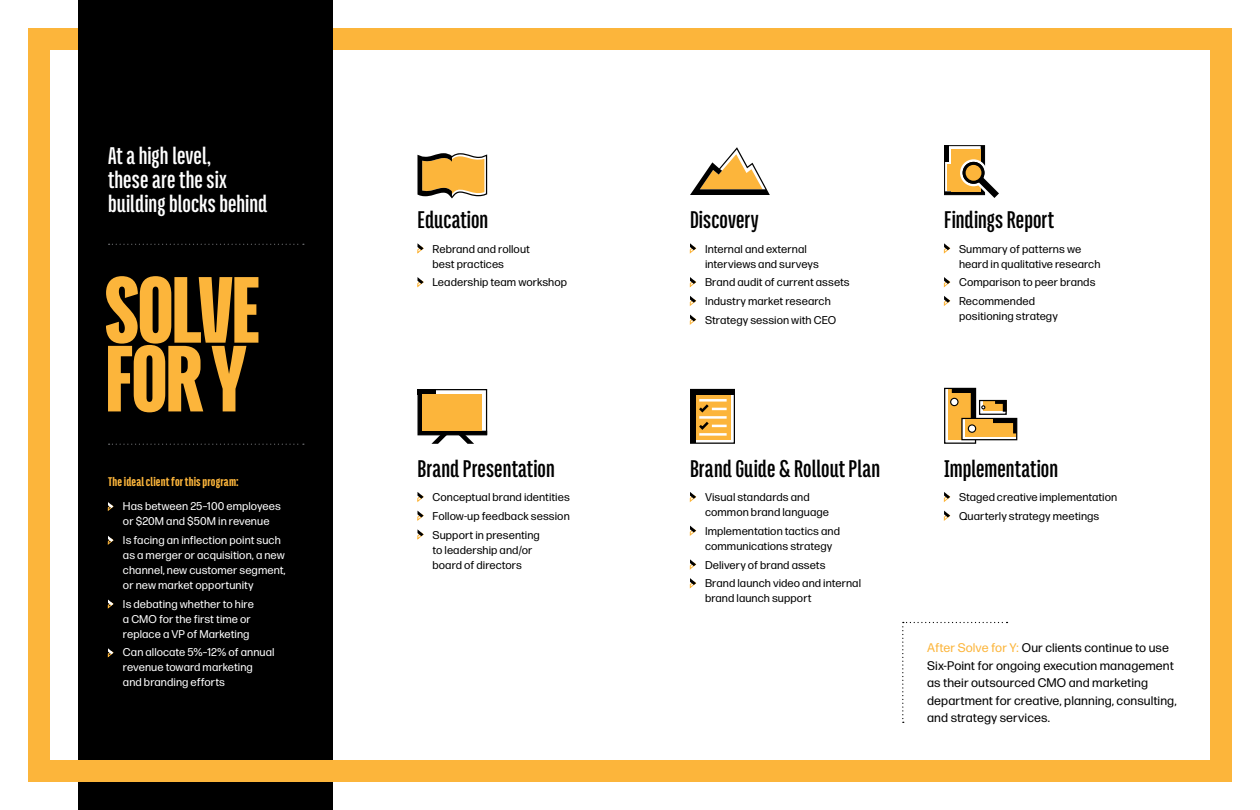
<style>
.page{position:relative;width:1260px;height:810px;background:#fff}
.page>*{position:absolute;margin:0;border:0;box-sizing:border-box;transform-origin:0 0}
.t1{font:800 102.5px "Titular";letter-spacing:-.035em;color:#fcb53b}
.t2{font:700 26.25px "Titular";letter-spacing:.005em;color:#000}
.t3{font:700 26.25px/23.8px "Titular";letter-spacing:.005em;color:#fff}
.t4{font:900 13.75px "Titular";letter-spacing:.015em;color:#fcb53b}
.t5{font:12.5px/17.5px "Forma DJR Micro";letter-spacing:.01em;color:#000}
.t6{font:11.25px/18.8px "Forma DJR Micro";letter-spacing:.005em;color:#000}
.t7{font:11.25px/15px "Forma DJR Micro";letter-spacing:.005em;color:#fff}
.s1{color:#fcb53b}
</style>
<div class="page">
<div style="left:28px;top:28px;width:1204px;height:21px;background:#fcb53b"></div>
<div style="left:79px;top:0;width:254px;height:810px;background:#000"></div>
<svg style="left:107px;top:502px;width:7px;height:9px"></svg>
<svg style="left:107px;top:536px;width:7px;height:9px"></svg>
<svg style="left:107px;top:600px;width:7px;height:9px"></svg>
<svg style="left:107px;top:648px;width:7px;height:9px"></svg>
<svg style="left:109px;top:244px;width:195px;height:1px"></svg>
<div style="left:28px;top:761px;width:1204px;height:21px;background:#fcb53b"></div>
<div style="left:28px;top:28px;width:21px;height:754px;background:#fcb53b"></div>
<svg style="left:109px;top:444px;width:195px;height:1px"></svg>
<svg style="left:902px;top:622px;width:106px;height:101px"></svg>
<div style="left:1211px;top:28px;width:21px;height:754px;background:#fcb53b"></div>
<svg style="left:417px;top:492px;width:7px;height:10px"></svg>
<svg style="left:417px;top:511px;width:7px;height:10px"></svg>
<svg style="left:417px;top:529px;width:7px;height:11px"></svg>
<svg style="left:417px;top:243px;width:7px;height:11px"></svg>
<svg style="left:417px;top:277px;width:7px;height:10px"></svg>
<svg style="left:943px;top:492px;width:8px;height:10px"></svg>
<svg style="left:943px;top:511px;width:8px;height:10px"></svg>
<svg style="left:689px;top:492px;width:8px;height:10px"></svg>
<svg style="left:689px;top:526px;width:8px;height:10px"></svg>
<svg style="left:689px;top:559px;width:8px;height:11px"></svg>
<svg style="left:689px;top:578px;width:8px;height:10px"></svg>
<svg style="left:689px;top:243px;width:8px;height:11px"></svg>
<svg style="left:689px;top:277px;width:8px;height:10px"></svg>
<svg style="left:689px;top:296px;width:8px;height:10px"></svg>
<svg style="left:689px;top:315px;width:8px;height:10px"></svg>
<svg style="left:943px;top:243px;width:8px;height:11px"></svg>
<svg style="left:943px;top:277px;width:8px;height:10px"></svg>
<svg style="left:943px;top:296px;width:8px;height:10px"></svg>
<svg style="left:417px;top:153px;width:70px;height:45px;background:#cb9e52"></svg>
<svg style="left:690px;top:147px;width:80px;height:48px"></svg>
<svg style="left:944px;top:145px;width:55px;height:53px"></svg>
<svg style="left:418px;top:390px;width:69px;height:54px"></svg>
<div style="left:418px;top:389px;width:18px;height:5px;background:#000"></div>
<div style="left:423px;top:394px;width:59px;height:37px;background:#fcb53b"></div>
<div style="left:690px;top:389px;width:45px;height:55px;border:1px solid #000"></div>
<div style="left:695px;top:395px;width:36px;height:45px;background:#fcb53b"></div>
<div style="left:690px;top:389px;width:5px;height:54px;background:#000"></div>
<div style="left:691px;top:389px;width:44px;height:6px;background:#000"></div>
<hr style="left:699px;top:399px;width:28px;height:3px;background:#fff">
<hr style="left:699px;top:433px;width:28px;height:3px;background:#fff">
<svg style="left:699px;top:404px;width:28px;height:26px"></svg>
<div style="left:983px;top:400px;width:23px;height:11px;background:#fcb53b"></div>
<div style="left:948px;top:388px;width:28px;height:52px;background:#fcb53b"></div>
<div style="left:944px;top:388px;width:32px;height:56px;border:1px solid #000"></div>
<div style="left:962px;top:418px;width:55px;height:22px;background:#fff"></div>
<div style="left:961px;top:418px;width:56px;height:22px;border:1px solid #000"></div>
<div style="left:965px;top:419px;width:51px;height:18px;background:#fcb53b"></div>
<svg style="left:993px;top:418px;width:24px;height:15px"></svg>
<div style="left:979px;top:400px;width:28px;height:15px;border:1px solid #000"></div>
<svg style="left:995px;top:400px;width:11px;height:12px"></svg>
<svg style="left:950px;top:388px;width:35px;height:45px"></svg>
<h2 class="t3" style="left:108px;top:144px;width:161px">At a high level,<br>these are the six building blocks behind</h2>
<h1 class="t1" style="left:104px;top:256px;width:158px">SOLVE</h1>
<h1 class="t1" style="left:104px;top:324px;width:144px">FOR Y</h1>
<p class="t4" style="left:108px;top:474px;width:132px">The ideal client for this program:</p>
<p class="t7" style="left:123px;top:498px;width:159px">Has between 25–100 employees or $20M and $50M in revenue</p>
<p class="t7" style="left:123px;top:532px;width:164px">Is facing an inflection point such as a merger or acquisition, a new channel, new customer segment, or new market opportunity</p>
<p class="t7" style="left:123px;top:596px;width:132px">Is debating whether to hire a CMO for the first time or replace a VP of Marketing</p>
<p class="t7" style="left:123px;top:645px;width:153px">Can allocate 5%–12% of annual revenue toward marketing<br>and branding efforts</p>
<h2 class="t2" style="left:418px;top:207px;width:72px">Education</h2>
<p class="t6" style="left:433px;top:241px;width:99px;line-height:15px">Rebrand and rollout best practices</p>
<p class="t6" style="left:433px;top:273px;width:136px">Leadership team workshop</p>
<h2 class="t2" style="left:418px;top:455px;width:139px">Brand Presentation</h2>
<p class="t6" style="left:433px;top:488px;width:139px;text-align:justify">Conceptual brand identities Follow-up feedback session Support in presenting</p>
<p class="t6" style="left:433px;top:542px;width:101px;line-height:15px">to leadership and/or board of directors</p>
<h2 class="t2" style="left:690px;top:207px;width:70px">Discovery</h2>
<p class="t6" style="left:705px;top:241px;width:115px;line-height:15px">Internal and external interviews and surveys</p>
<p class="t6" style="left:705px;top:273px;width:146px">Brand audit of current assets<br>Industry market research<br>Strategy session with CEO</p>
<h2 class="t2" style="left:944px;top:207px;width:111px">Findings Report</h2>
<p class="t6" style="left:959px;top:241px;width:143px;line-height:15px">Summary of patterns we heard in qualitative research</p>
<p class="t6" style="left:959px;top:273px;width:138px">Comparison to peer brands<br>Recommended</p>
<p class="t6" style="left:959px;top:307px;width:100px">positioning strategy</p>
<h2 class="t2" style="left:690px;top:455px;width:192px">Brand Guide &amp; Rollout Plan</h2>
<p class="t6" style="left:705px;top:489px;width:126px;line-height:15px">Visual standards and common brand language</p>
<p class="t6" style="left:705px;top:523px;width:137px;line-height:15px">Implementation tactics and communications strategy</p>
<p class="t6" style="left:705px;top:555px;width:158px">Delivery of brand assets<br>Brand launch video and internal</p>
<p class="t6" style="left:705px;top:589px;width:108px">brand launch support</p>
<h2 class="t2" style="left:944px;top:455px;width:116px">Implementation</h2>
<p class="t6" style="left:959px;top:488px;width:160px">Staged creative implementation<br>Quarterly strategy meetings</p>
<p class="t5" style="left:927px;top:639px;width:251px"><span class="s1">After Solve for Y:</span> Our clients continue to use Six‑Point for ongoing execution management as their outsourced CMO and marketing department for creative, planning, consulting, and strategy services.</p>
</div>
